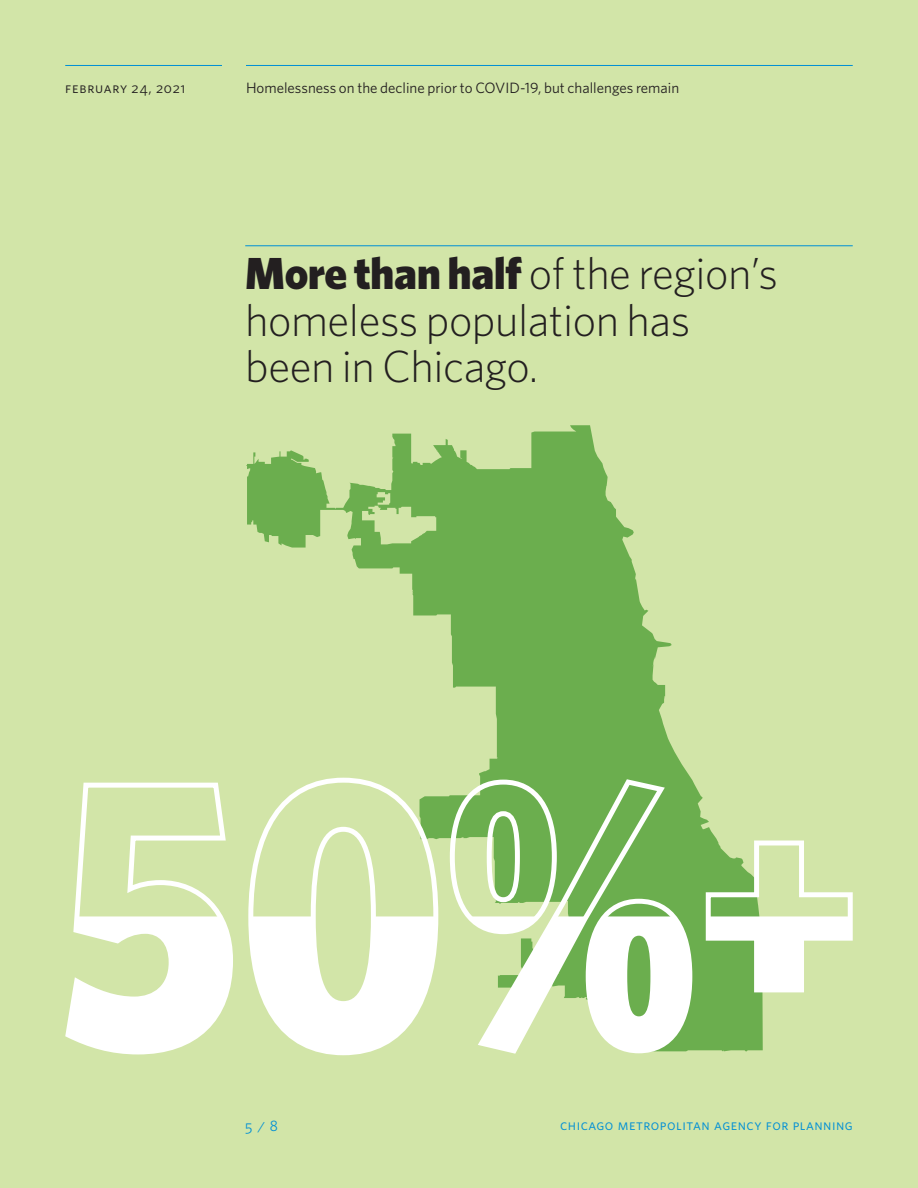
<style>
.page{position:relative;width:918px;height:1188px;background:#d2e5a8}
.page>*{position:absolute;margin:0;border:0;box-sizing:border-box;transform-origin:0 0}
._30_31_Light_Rule{font:300 45px/46.5px "Whitney";letter-spacing:-.01em;color:#231f20}
._10_12_Rule_Bold{font:15px "Whitney";color:#231f20}
.CMAP{font:15px "Whitney";letter-spacing:.03em;color:#008fd5}
._10_12_SC_rule{font:15px "Whitney";letter-spacing:.05em;color:#231f20}
._10_12_SC{font:15px "Whitney";color:#008fd5}
.s1{font-weight:900}
</style>
<div class="page">
<svg style="left:246px;top:425px;width:443px;height:350px"></svg>
<hr style="left:246px;top:65px;width:607px;height:1px;background:#008fd5">
<hr style="left:245px;top:246px;width:608px;height:1px;background:#008fd5">
<svg style="left:65px;top:775px;width:788px;height:281px"></svg>
<hr style="left:65px;top:65px;width:157px;height:1px;background:#008fd5">
<p class="_10_12_SC_rule" style="left:65px;top:78px;width:122px">february 24, 2021</p>
<p class="_10_12_Rule_Bold" style="left:246px;top:78px;width:435px">Homelessness on the decline prior to COVID-19, but challenges remain</p>
<p class="_30_31_Light_Rule" style="left:245px;top:249px;width:534px"><span class="s1">More than half</span> of the region’s homeless population has been in Chicago.</p>
<p class="_10_12_SC" style="left:245px;top:1116px;width:34px">5 / 8</p>
<p class="CMAP" style="left:560px;top:1115px;width:294px">chicago metropolitan agency for planning</p>
</div>
